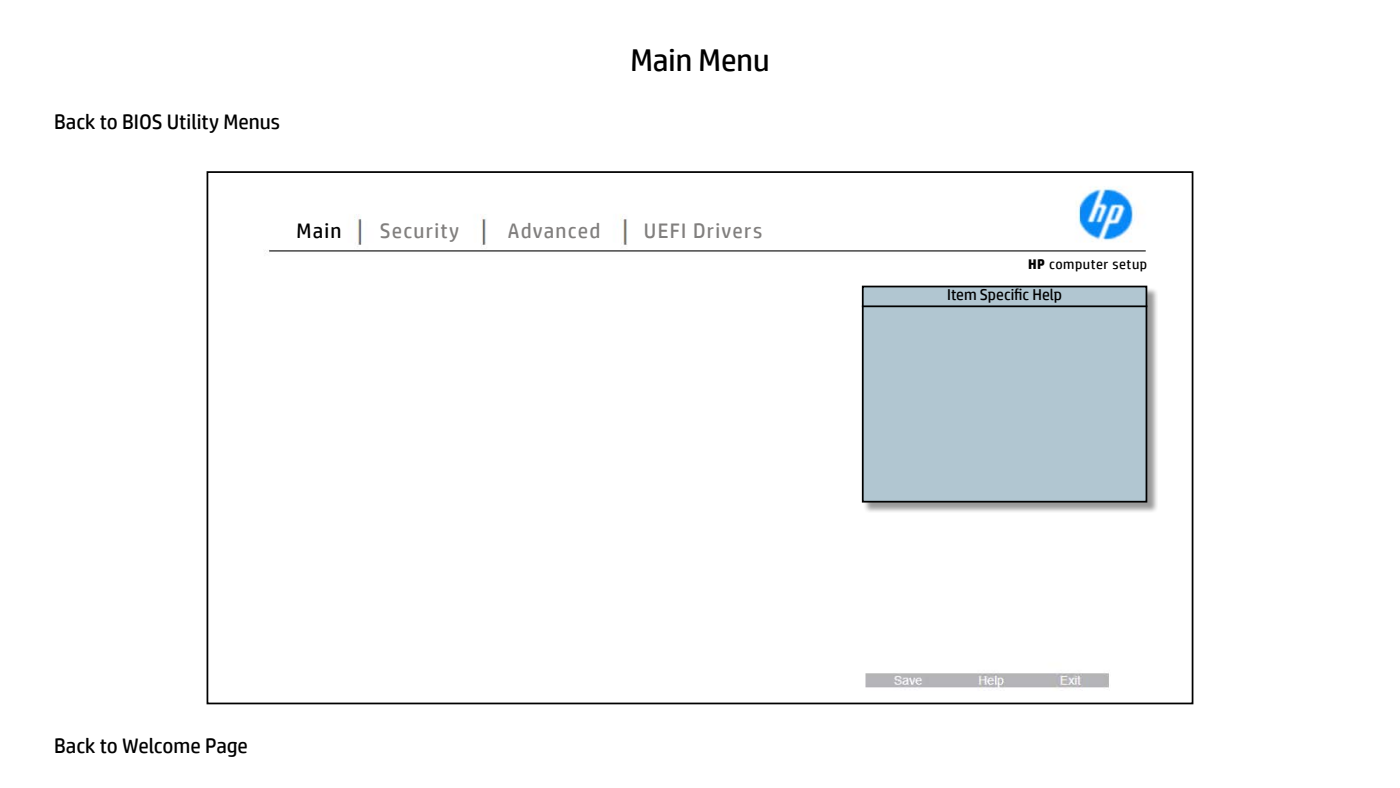
<style>
.page{position:relative;width:1400px;height:788px;background:#fff}
.page>*{position:absolute;margin:0;border:0;box-sizing:border-box;transform-origin:0 0}
.t1{font:31.5px "HP Simplified";color:#000}
.t2{font:21px "HP Simplified";color:#000}
.t3{font:21px "HP Simplified";letter-spacing:.06em;color:#817f7e}
.t4{font:15.75px "HP Simplified";color:#000}
.t5{font:14px "HP Simplified";letter-spacing:.04em;color:#000}
.s1{font-weight:700}
</style>
<div class="page">
<img style="left:269px;top:186px;width:879px;height:502px">
<div style="left:863px;top:287px;width:295px;height:226px;background:#000;opacity:.4"></div>
<div style="left:863px;top:286px;width:283px;height:215px;background:#b1c6d1"></div>
<div style="left:862px;top:285px;width:285px;height:217px;border:2px solid #000"></div>
<hr style="left:862px;top:305px;width:285px;height:2px;background:#000">
<p class="t2" style="left:54px;top:108px;width:227px">Back to BIOS Utility Menus</p>
<h1 class="t1" style="left:630px;top:40px;width:141px">Main Menu</h1>
<p class="t2" style="left:297px;top:217px;width:47px">Main</p>
<p class="t3" style="left:380px;top:217px;width:81px">Security</p>
<p class="t3" style="left:508px;top:217px;width:94px">Advanced</p>
<p class="t3" style="left:644px;top:217px;width:120px">UEFI Drivers</p>
<p class="t2" style="left:54px;top:731px;width:195px">Back to Welcome Page</p>
<p class="t5" style="left:1028px;top:255px;width:121px"><span class="s1">HP</span> computer setup</p>
<p class="t4" style="left:947px;top:284px;width:116px">Item Specific Help</p>
</div>
